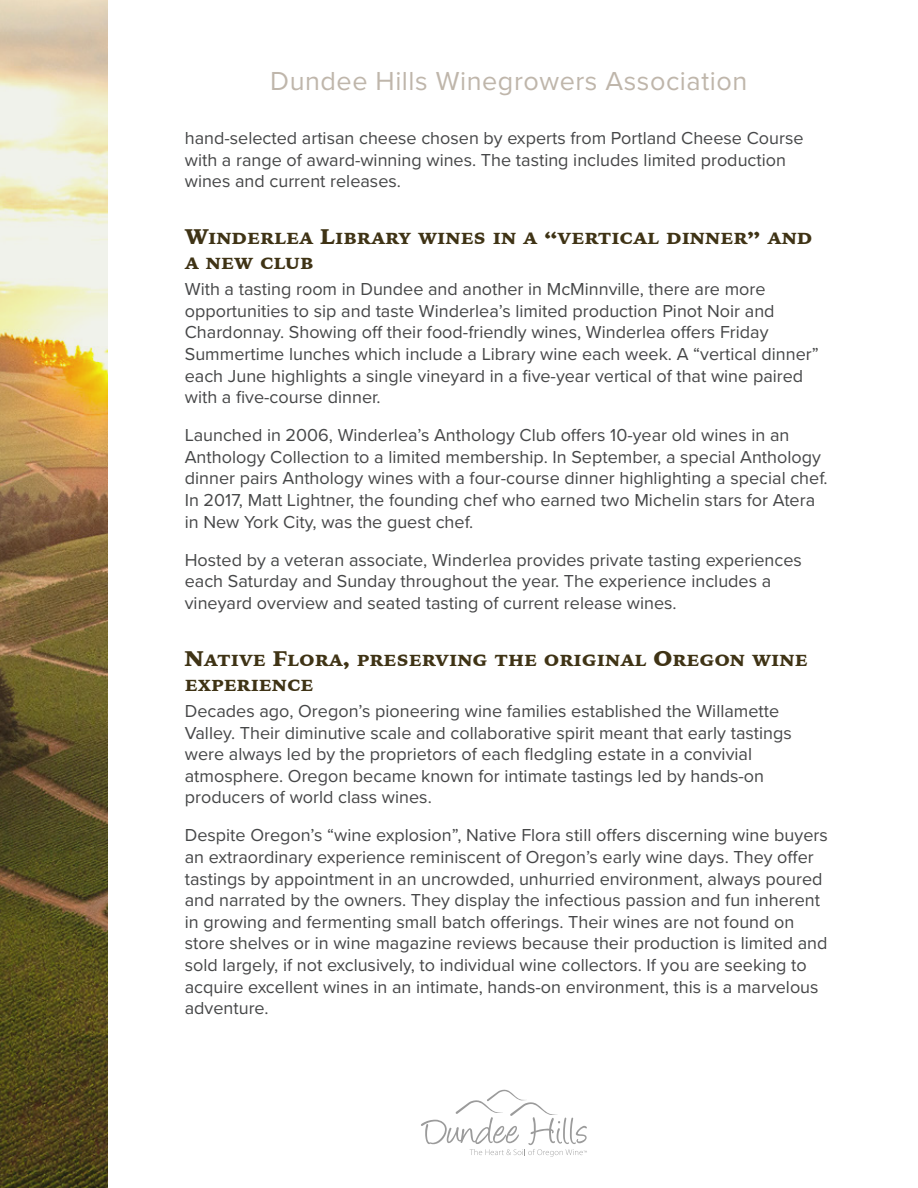
<style>
.page{position:relative;width:918px;height:1188px;background:#fff}
.page>*{position:absolute;margin:0;border:0;box-sizing:border-box;transform-origin:0 0}
.t1{font:27px "Proxima Nova";letter-spacing:.02em;color:#bfb6ab}
.Header_2_-_Paragraph{font:900 21px/25.2px "Iowan Old Style";color:#3f3315}
.t2{font:18px/21.6px "Proxima Nova";color:#464748}
</style>
<div class="page">
<img style="left:0;top:1px;width:107px;height:1187px">
<svg style="left:421px;top:1090px;width:166px;height:67px"></svg>
<h1 class="t1" style="left:270px;top:61px;width:479px">Dundee Hills Winegrowers Association</h1>
<p class="t2" style="left:185px;top:126px;width:620px">hand-selected artisan cheese chosen by experts from Portland Cheese Course with a range of award-winning wines. The tasting includes limited production wines and current releases.</p>
<p class="Header_2_-_Paragraph" style="left:185px;top:224px;width:629px">Winderlea Library wines in a “vertical dinner” and a new club</p>
<p class="t2" style="left:185px;top:278px;width:636px">With a tasting room in Dundee and another in McMinnville, there are more opportunities to sip and taste Winderlea’s limited production Pinot Noir and Chardonnay. Showing off their food-friendly wines, Winderlea offers Friday Summertime lunches which include a Library wine each week. A “vertical dinner” each June highlights a single vineyard in a five-year vertical of that wine paired with a five-course dinner.</p>
<p class="t2" style="left:185px;top:424px;width:645px">Launched in 2006, Winderlea’s Anthology Club offers 10-year old wines in an Anthology Collection to a limited membership. In September, a special Anthology dinner pairs Anthology wines with a four-course dinner highlighting a special chef.<br>In 2017, Matt Lightner, the founding chef who earned two Michelin stars for Atera in New York City, was the guest chef.</p>
<p class="t2" style="left:185px;top:548px;width:619px">Hosted by a veteran associate, Winderlea provides private tasting experiences each Saturday and Sunday throughout the year. The experience includes a vineyard overview and seated tasting of current release wines.</p>
<p class="Header_2_-_Paragraph" style="left:185px;top:646px;width:624px">Native Flora, preserving the original Oregon wine experience</p>
<p class="t2" style="left:185px;top:699px;width:609px">Decades ago, Oregon’s pioneering wine families established the Willamette Valley. Their diminutive scale and collaborative spirit meant that early tastings were always led by the proprietors of each fledgling estate in a convivial atmosphere. Oregon became known for intimate tastings led by hands-on producers of world class wines.</p>
<p class="t2" style="left:185px;top:824px;width:644px">Despite Oregon’s “wine explosion”, Native Flora still offers discerning wine buyers an extraordinary experience reminiscent of Oregon’s early wine days. They offer tastings by appointment in an uncrowded, unhurried environment, always poured and narrated by the owners. They display the infectious passion and fun inherent in growing and fermenting small batch offerings. Their wines are not found on store shelves or in wine magazine reviews because their production is limited and sold largely, if not exclusively, to individual wine collectors. If you are seeking to acquire excellent wines in an intimate, hands-on environment, this is a marvelous adventure.</p>
</div>
